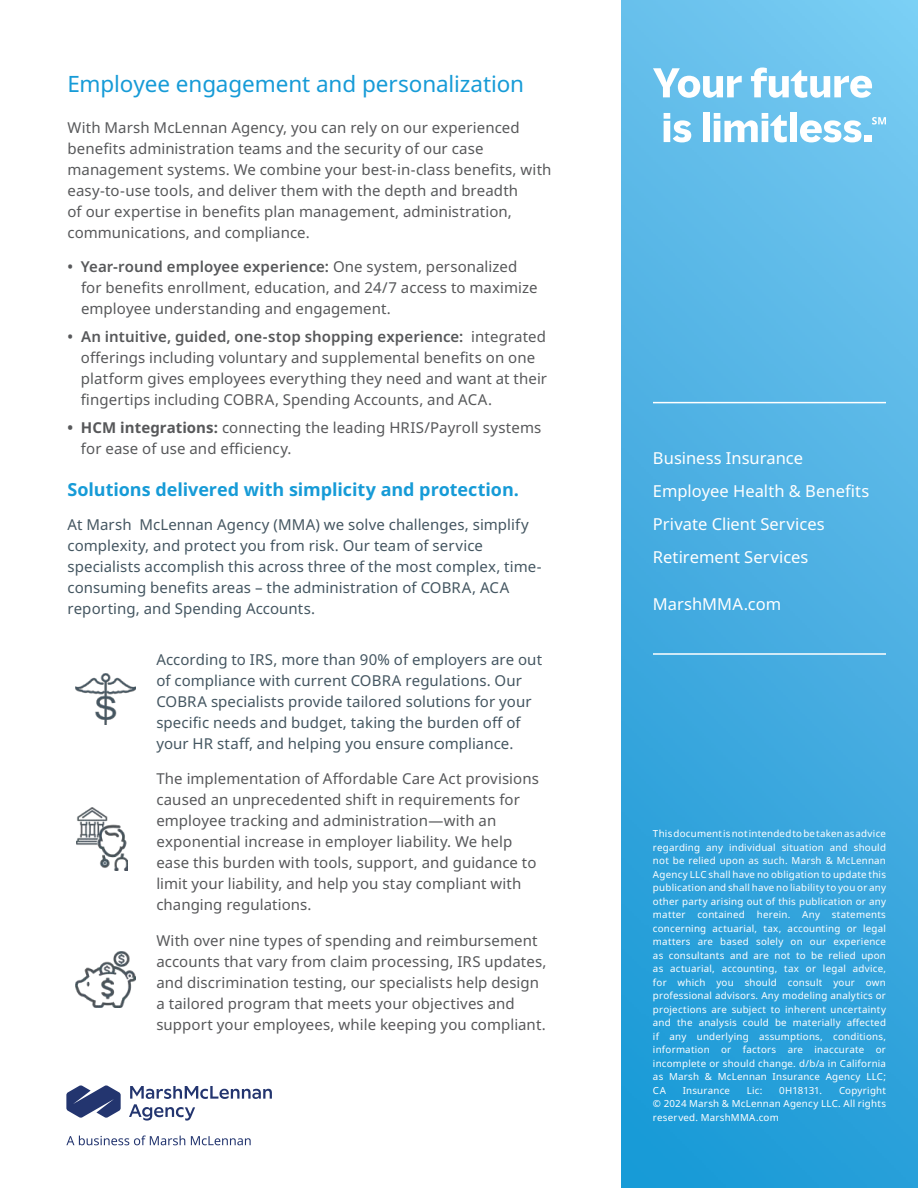
<style>
.page{position:relative;width:918px;height:1188px;background:#fff}
.page>*{position:absolute;margin:0;border:0;box-sizing:border-box;transform-origin:0 0}
.t1{font:22.5px "Noto Sans";letter-spacing:-.005em;color:#169bd7}
.t2{font:700 18px "Noto Sans";letter-spacing:-.005em;color:#169bd7}
.t3{font:16.5px/33px "Noto Sans";color:#fff}
.t4{font:15px/21px "Noto Sans";letter-spacing:.005em;color:#57585a}
.t5{font:15px/21px "Noto Sans";letter-spacing:.005em;color:#445661}
.t6{font:9.75px/13.5px "Noto Sans";letter-spacing:.025em;color:#fff;text-align:justify}
.t7{font:9.75px "Noto Sans";letter-spacing:.005em;color:#fff}
.s1{font-weight:600}
.s2{font-weight:700}
</style>
<div class="page">
<img style="left:621px;top:0;width:297px;height:1188px">
<hr style="left:653px;top:402px;width:233px;height:1px;background:#fff">
<hr style="left:653px;top:653px;width:233px;height:2px;background:#fff">
<svg style="left:66px;top:1085px;width:55px;height:33px"></svg>
<svg style="left:129px;top:1086px;width:143px;height:35px"></svg>
<svg style="left:66px;top:1136px;width:119px;height:9px"></svg>
<svg style="left:191px;top:1136px;width:60px;height:9px"></svg>
<svg style="left:653px;top:68px;width:89px;height:30px"></svg>
<svg style="left:751px;top:68px;width:121px;height:30px"></svg>
<svg style="left:664px;top:113px;width:27px;height:29px"></svg>
<div style="left:703px;top:113px;width:7px;height:29px;background:#fff"></div>
<svg style="left:714px;top:113px;width:73px;height:29px"></svg>
<div style="left:790px;top:113px;width:7px;height:29px;background:#fff"></div>
<svg style="left:800px;top:120px;width:61px;height:22px"></svg>
<div style="left:865px;top:135px;width:7px;height:7px;background:#fff"></div>
<svg style="left:872px;top:117px;width:14px;height:8px"></svg>
<img style="left:76px;top:673px;width:59px;height:52px">
<img style="left:77px;top:808px;width:50px;height:63px">
<img style="left:76px;top:951px;width:59px;height:57px">
<h1 class="t1" style="left:68px;top:74px;width:458px">Employee engagement and personalization</h1>
<p class="t4" style="left:68px;top:117px;width:486px">With Marsh McLennan Agency, you can rely on our experienced bene昀椀ts administration teams and the security of our case management systems. We combine your best-in-class bene昀椀ts, with easy-to-use tools, and deliver them with the depth and breadth<br>of our expertise in bene昀椀ts plan management, administration, communications, and compliance.</p>
<p class="t4" style="left:81px;top:257px;width:458px;text-indent:-14px"><span class="s1">• Year-round employee experience:</span> One system, personalized for bene昀椀ts enrollment, education, and 24/7 access to maximize employee understanding and engagement.</p>
<p class="t4" style="left:81px;top:328px;width:468px;text-indent:-13px"><span class="s1">• An intuitive, guided, one-stop shopping experience:</span> integrated o昀昀erings including voluntary and supplemental bene昀椀ts on one platform gives employees everything they need and want at their昀椀ngertips including COBRA, Spending Accounts, and ACA.</p>
<p class="t4" style="left:81px;top:418px;width:462px;text-indent:-14px"><span class="s2">• HCM integrations:</span> connecting the leading HRIS/Payroll systems for ease of use and e昀케ciency.</p>
<p class="t2" style="left:68px;top:482px;width:453px">Solutions delivered with simplicity and protection.</p>
<p class="t5" style="left:68px;top:515px;width:476px">At Marsh McLennan Agency (MMA) we solve challenges, simplify complexity, and protect you from risk. Our team of service specialists accomplish this across three of the most complex, time&shy;consuming bene昀椀ts areas – the administration of COBRA, ACA reporting, and Spending Accounts.</p>
<p class="t5" style="left:156px;top:650px;width:387px">According to IRS, more than 90% of employers are out of compliance with current COBRA regulations. Our COBRA specialists provide tailored solutions for your speci昀椀c needs and budget, taking the burden o昀昀 of your HR sta昀昀, and helping you ensure compliance.</p>
<p class="t4" style="left:156px;top:769px;width:384px">The implementation of A昀昀ordable Care Act provisions caused an unprecedented shift in requirements for employee tracking and administration—with an exponential increase in employer liability. We help ease this burden with tools, support, and guidance to limit your liability, and help you stay compliant with changing regulations.</p>
<p class="t4" style="left:156px;top:931px;width:392px">With over nine types of spending and reimbursement accounts that vary from claim processing, IRS updates, and discrimination testing, our specialists help design a tailored program that meets your objectives and support your employees, while keeping you compliant.</p>
<p class="t3" style="left:653px;top:444px;width:218px">Business Insurance<br>Employee Health &amp; Bene昀椀ts<br>Private Client Services<br>Retirement Services</p>
<p class="t3" style="left:653px;top:589px;width:130px">MarshMMA.com</p>
<p class="t6" style="left:653px;top:828px;width:235px">This document is not intended to be taken as advice regarding any individual situation and should not be relied upon as such. Marsh &amp; McLennan Agency LLC shall have no obligation to update this publication and shall have no liability to you or any other party arising out of this publication or any matter contained herein. Any statements concerning actuarial, tax, accounting or legal matters are based solely on our experience as consultants and are not to be relied upon as actuarial, accounting, tax or legal advice, for which you should consult your own professional advisors. Any modeling analytics or projections are subject to inherent uncertainty and the analysis could be materially a昀昀ected if any underlying assumptions, conditions, information or factors are inaccurate or incomplete or should change. d/b/a in California as Marsh &amp; McLennan Insurance Agency LLC; CA</p>
<p class="t6" style="left:653px;top:1084px;width:235px;text-indent:186px">Copyright © 2024 Marsh &amp; McLennan Agency LLC. All rights reserved. MarshMMA.com</p>
<p class="t6" style="left:683px;top:1084px;width:49px">Insurance</p>
<p class="t6" style="left:747px;top:1084px;width:17px">Lic:</p>
<p class="t7" style="left:779px;top:1086px;width:45px">0H18131.</p>
</div>
